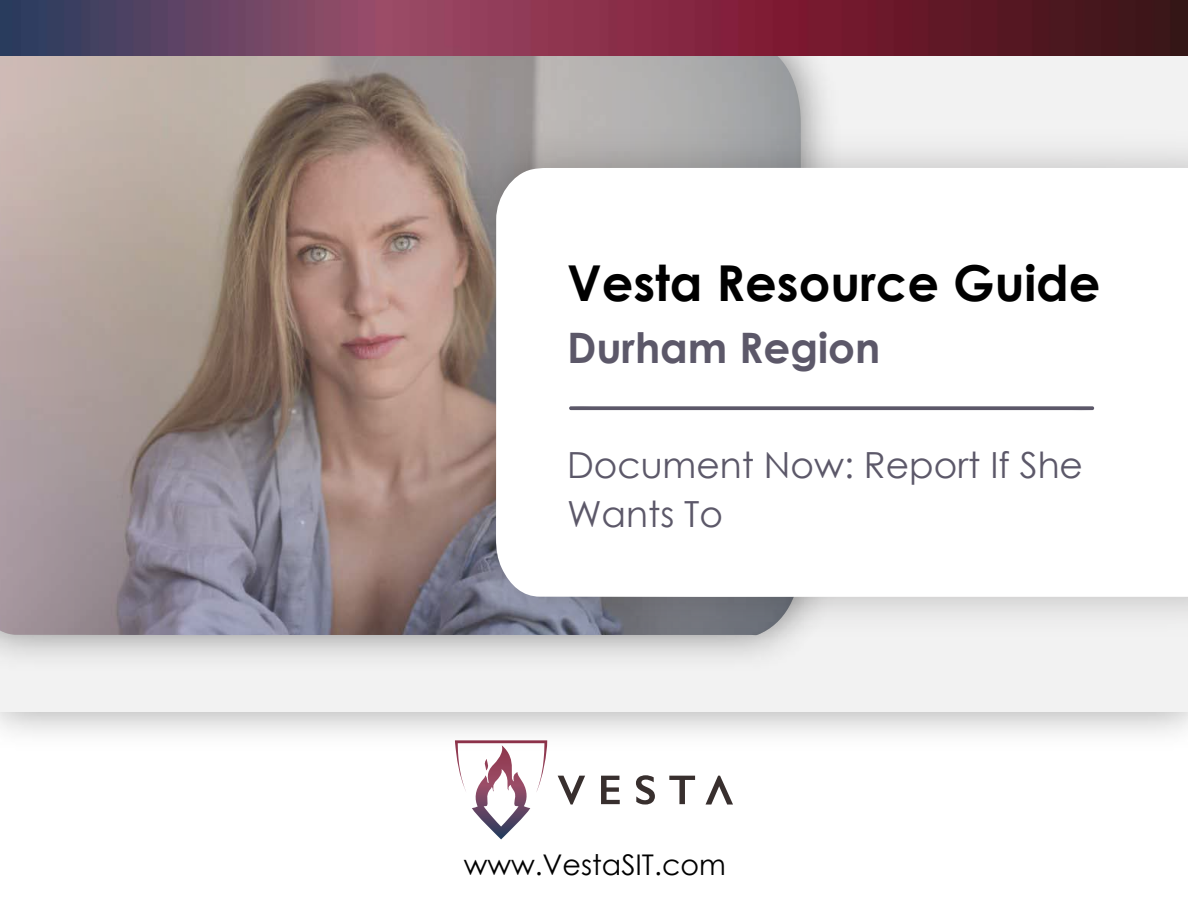
<style>
.page{position:relative;width:1188px;height:918px;background:#fff}
.page>*{position:absolute;margin:0;border:0;box-sizing:border-box;transform-origin:0 0}
.t1{font:700 49.5px "Century Gothic";color:#000}
.t2{font:700 42px "Century Gothic";color:#5c5869}
.t3{font:36px/49.5px "Century Gothic";color:#5c5869}
.t4{font:28.5px "Century Gothic";color:#000}
</style>
<div class="page">
<div style="left:1px;top:0;width:1187px;height:712px;background:#f2f2f2"></div>
<svg style="left:558px;top:776px;width:27px;height:29px"></svg>
<svg style="left:601px;top:776px;width:19px;height:28px"></svg>
<svg style="left:636px;top:775px;width:19px;height:30px"></svg>
<svg style="left:669px;top:776px;width:26px;height:28px"></svg>
<svg style="left:706px;top:776px;width:27px;height:29px"></svg>
<svg style="left:455px;top:740px;width:92px;height:99px"></svg>
<svg style="left:0;top:56px;width:801px;height:580px"></svg>
<img style="left:442px;top:114px;width:746px;height:537px">
<div style="left:496px;top:168px;width:692px;height:429px;background:#fff"></div>
<svg style="left:569px;top:406px;width:526px;height:4px"></svg>
<img style="left:0;top:0;width:1188px;height:56px">
<h1 class="t1" style="left:567px;top:246px;width:535px">Vesta Resource Guide</h1>
<p class="t2" style="left:567px;top:316px;width:315px">Durham Region</p>
<p class="t3" style="left:567px;top:439px;width:518px">Document Now: Report If She<br>Wants To</p>
<p class="t4" style="left:464px;top:845px;width:264px">www.VestaSIT.com</p>
</div>
